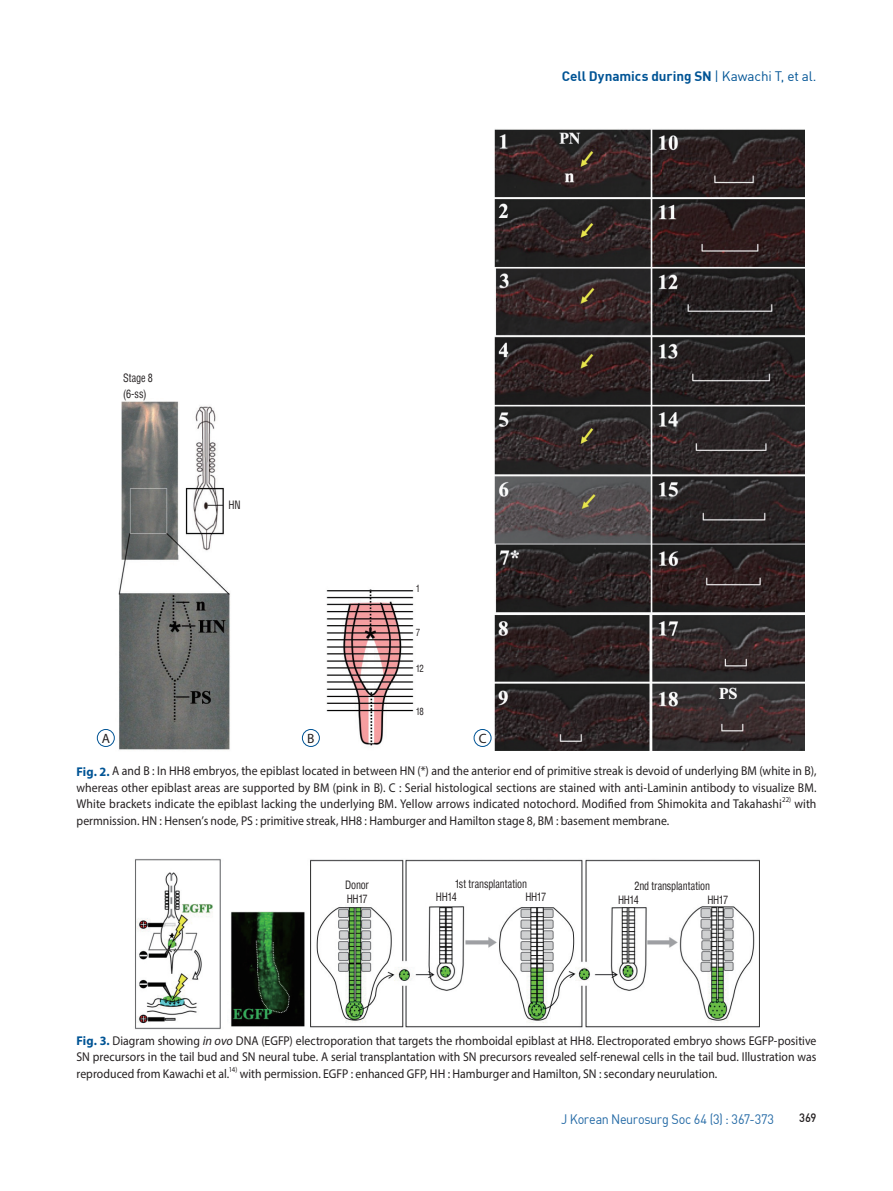
<style>
.page{position:relative;width:893px;height:1191px;background:#fff}
.page>*{position:absolute;margin:0;border:0;box-sizing:border-box;transform-origin:0 0}
.t1{font:700 13.5px "DIN";letter-spacing:-.005em;color:#005495}
.t2{font:13.5px "DIN";letter-spacing:-.02em;color:#2369a5;scale:.93 1}
.t3{font:13.5px "Myriad Pro";color:#231f20}
.t4{font:12.75px/16.5px "Myriad Pro";letter-spacing:.005em;color:#231f20;text-align:justify;scale:.92 1}
.t5{font:12px "Dinmed";color:#231f20;scale:.93 1}
.t6{font:condensed 11.25px/13.5px "Helvetica";letter-spacing:-.02em;color:#231f20;scale:.9 1}
.t7{font:condensed 9.75px "Helvetica";color:#231f20;scale:.9 1}
.t8{font:7.5px "Myriad Pro";color:#231f20;scale:.92 1}
.s1{font-weight:400}
.s2{font-weight:700;color:#005495}
.s3{font-style:italic}
</style>
<div class="page">
<img style="left:135px;top:859px;width:625px;height:170px">
<img style="left:490px;top:129px;width:314px;height:621px">
<img style="left:118px;top:401px;width:112px;height:349px">
<div style="left:97px;top:729px;width:18px;height:17px;border:1px solid #005495;border-radius:50%"></div>
<img style="left:326px;top:589px;width:88px;height:157px">
<div style="left:302px;top:729px;width:18px;height:17px;border:1px solid #005495;border-radius:50%"></div>
<div style="left:474px;top:729px;width:17px;height:17px;border:1px solid #005495;border-radius:50%"></div>
<p class="t6" style="left:123px;top:369px;width:35px;line-height:16.5px">Stage 8 (6-ss)</p>
<p class="t6" style="left:228px;top:498px;width:15px">HN</p>
<p class="t1" style="left:562px;top:68px;width:256px">Cell Dynamics during SN <span class="s1">| Kawachi T, et al.</span></p>
<p class="t7" style="left:416px;top:582px;width:6px">1</p>
<p class="t7" style="left:416px;top:626px;width:6px">7</p>
<p class="t7" style="left:416px;top:662px;width:10px">12</p>
<p class="t7" style="left:416px;top:705px;width:10px">18</p>
<p class="t3" style="left:479px;top:729px;width:9px">C</p>
<p class="t3" style="left:307px;top:729px;width:9px">B</p>
<p class="t4" style="left:77px;top:762px;width:806px"><span class="s2">Fig. 2.</span> A and B : In HH8 embryos, the epiblast located in between HN (*) and the anterior end of primitive streak is devoid of underlying BM (white in B), whereas other epiblast areas are supported by BM (pink in B). C : Serial histological sections are stained with anti-Laminin antibody to visualize BM.<br>White brackets indicate the epiblast lacking the underlying BM. Yellow arrows indicated notochord. Modified from Shimokita and Takahashi</p>
<p class="t3" style="left:102px;top:729px;width:10px">A</p>
<p class="t8" style="left:782px;top:795px;width:11px">22)</p>
<p class="t4" style="left:794px;top:795px;width:25px">with</p>
<p class="t4" style="left:77px;top:812px;width:646px">permnission. HN : Hensen’s node, PS : primitive streak, HH8 : Hamburger and Hamilton stage 8, BM : basement membrane.</p>
<p class="t6" style="left:345px;top:878px;width:28px">Donor<br>HH17</p>
<p class="t6" style="left:436px;top:876px;width:103px;text-indent:19px">1st transplantation<br>HH14</p>
<p class="t6" style="left:634px;top:879px;width:85px">2nd transplantation</p>
<p class="t6" style="left:525px;top:890px;width:25px">HH17</p>
<p class="t6" style="left:618px;top:892px;width:25px">HH14</p>
<p class="t6" style="left:707px;top:892px;width:25px">HH17</p>
<p class="t4" style="left:77px;top:1032px;width:806px"><span class="s2">Fig. 3.</span> Diagram showing <span class="s3">in ovo</span> DNA (EGFP) electroporation that targets the rhomboidal epiblast at HH8. Electroporated embryo shows EGFP-positive SN precursors in the tail bud and SN neural tube. A serial transplantation with SN precursors revealed self-renewal cells in the tail bud. Illustration was reproduced from Kawachi et al.</p>
<p class="t8" style="left:229px;top:1064px;width:11px">14)</p>
<p class="t4" style="left:240px;top:1065px;width:521px">with permission. EGFP : enhanced GFP, HH : Hamburger and Hamilton, SN : secondary neurulation.</p>
<p class="t2" style="left:561px;top:1110px;width:231px">J Korean Neurosurg Soc 64 (3) : 367-373</p>
<p class="t5" style="left:799px;top:1109px;width:20px">369</p>
</div>
